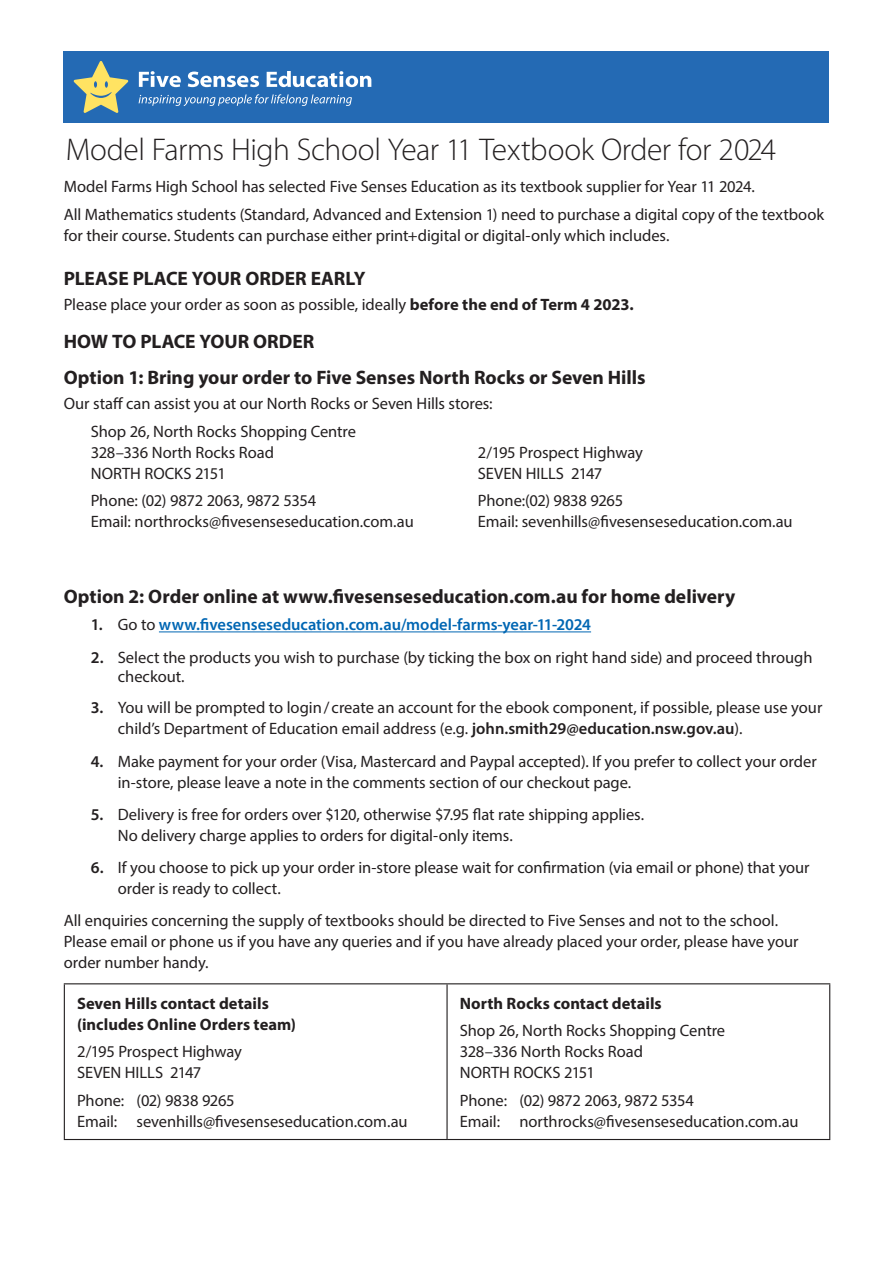
<style>
.page{position:relative;width:893px;height:1263px;background:#fff}
.page>*{position:absolute;margin:0;border:0;box-sizing:border-box;transform-origin:0 0}
.t1{font:300 31.5px "Myriad Pro";letter-spacing:-.015em;color:#231f20}
.t2{font:700 19.5px/35.8px "Myriad Pro";color:#231f20}
.t3{font:16.5px/21px "Myriad Pro";letter-spacing:-.005em;color:#231f20}
.t4{font:700 16.5px/21px "Myriad Pro";color:#231f20}
.t5{font:600 16.5px "Myriad Pro";color:#0166b3}
.s1{font-weight:700}
.s2{color:#231f20}
.s3{font-weight:400;color:#231f20}
.s4{font-weight:600}
</style>
<div class="page">
<div style="left:64px;top:51px;width:765px;height:72px;background:#246ab4"></div>
<svg style="left:139px;top:71px;width:42px;height:16px"></svg>
<svg style="left:188px;top:72px;width:71px;height:15px"></svg>
<svg style="left:267px;top:71px;width:104px;height:16px"></svg>
<svg style="left:139px;top:94px;width:213px;height:12px"></svg>
<svg style="left:74px;top:61px;width:54px;height:52px"></svg>
<hr style="left:159px;top:631px;width:432px;height:1px;background:#0166b3">
<hr style="left:64px;top:983px;width:383px;height:1px;background:#231f20">
<hr style="left:64px;top:984px;width:1px;height:155px;background:#231f20">
<hr style="left:447px;top:983px;width:383px;height:1px;background:#231f20">
<hr style="left:446px;top:984px;width:2px;height:155px;background:#231f20">
<hr style="left:829px;top:984px;width:1px;height:155px;background:#231f20">
<hr style="left:64px;top:1139px;width:383px;height:1px;background:#231f20">
<hr style="left:447px;top:1139px;width:383px;height:1px;background:#231f20">
<h1 class="t1" style="left:66px;top:131px;width:712px">Model Farms High School Year 11 Textbook Order for 2024</h1>
<p class="t3" style="left:64px;top:173px;width:762px;line-height:27.3px">Model Farms High School has selected Five Senses Education as its textbook supplier for Year 11 2024.<br>All Mathematics students (Standard, Advanced and Extension 1) need to purchase a digital copy of the textbook</p>
<p class="t3" style="left:64px;top:224px;width:607px">for their course. Students can purchase either print+digital or digital‑only which includes.</p>
<p class="t2" style="left:64px;top:260px;width:303px">PLEASE PLACE YOUR ORDER EARLY</p>
<p class="t3" style="left:64px;top:294px;width:571px">Please place your order as soon as possible, ideally <span class="s1">before the end of Term 4 2023.</span></p>
<p class="t2" style="left:64px;top:323px;width:583px">HOW TO PLACE YOUR ORDER<br>Option 1: Bring your order to Five Senses North Rocks or Seven Hills</p>
<p class="t3" style="left:91px;top:390px;width:403px;line-height:27.3px;text-indent:-27px">Our staff can assist you at our North Rocks or Seven Hills stores:<br>Shop 26, North Rocks Shopping Centre</p>
<p class="t3" style="left:91px;top:441px;width:185px">328–336 North Rocks Road<br>NORTH ROCKS 2151</p>
<p class="t3" style="left:91px;top:490px;width:324px">Phone: (02) 9872 2063, 9872 5354<br>Email: northrocks@fivesenseseducation.com.au</p>
<p class="t3" style="left:478px;top:441px;width:166px">2/195 Prospect Highway<br>SEVEN HILLS 2147</p>
<p class="t3" style="left:478px;top:490px;width:316px">Phone:(02) 9838 9265<br>Email: sevenhills@fivesenseseducation.com.au</p>
<p class="t2" style="left:64px;top:578px;width:673px">Option 2: Order online at www.fivesenseseducation.com.au for home delivery</p>
<p class="t5" style="left:91px;top:614px;width:502px"><span class="s2">1.</span> <span class="s3">Go to</span> www.fivesenseseducation.com.au/model-farms-year-11-2024</p>
<p class="t3" style="left:118px;top:647px;width:696px;line-height:19.8px;text-indent:-27px"><span class="s4">2.</span> Select the products you wish to purchase (by ticking the box on right hand side) and proceed through checkout.</p>
<p class="t3" style="left:118px;top:697px;width:706px;text-indent:-27px"><span class="s4">3.</span> You will be prompted to login/ create an account for the ebook component, if possible, please use your child’s Department of Education email address (e.g. <span class="s4">john.smith29@education.nsw.gov.au</span>).</p>
<p class="t3" style="left:118px;top:750px;width:700px;text-indent:-27px"><span class="s4">4.</span> Make payment for your order (Visa, Mastercard and Paypal accepted). If you prefer to collect your order in-store, please leave a note in the comments section of our checkout page.</p>
<p class="t3" style="left:118px;top:804px;width:528px;text-indent:-27px"><span class="s4">5.</span> Delivery is free for orders over $120, otherwise $7.95 flat rate shipping applies.<br>No delivery charge applies to orders for digital-only items.</p>
<p class="t3" style="left:118px;top:857px;width:693px;text-indent:-27px"><span class="s4">6.</span> If you choose to pick up your order in-store please wait for confirmation (via email or phone) that your order is ready to collect.</p>
<p class="t3" style="left:64px;top:910px;width:736px">All enquiries concerning the supply of textbooks should be directed to Five Senses and not to the school.<br>Please email or phone us if you have any queries and if you have already placed your order, please have your order number handy.</p>
<p class="t4" style="left:77px;top:992px;width:221px">Seven Hills contact details (includes Online Orders team)</p>
<p class="t3" style="left:77px;top:1041px;width:166px">2/195 Prospect Highway<br>SEVEN HILLS 2147</p>
<p class="t3" style="left:77px;top:1089px;width:332px">Phone: (02) 9838 9265<br>Email: sevenhills@fivesenseseducation.com.au</p>
<p class="t4" style="left:460px;top:992px;width:203px">North Rocks contact details</p>
<p class="t3" style="left:460px;top:1020px;width:267px">Shop 26, North Rocks Shopping Centre<br>328–336 North Rocks Road<br>NORTH ROCKS 2151</p>
<p class="t3" style="left:460px;top:1089px;width:340px">Phone: (02) 9872 2063, 9872 5354<br>Email: northrocks@fivesenseseducation.com.au</p>
</div>
